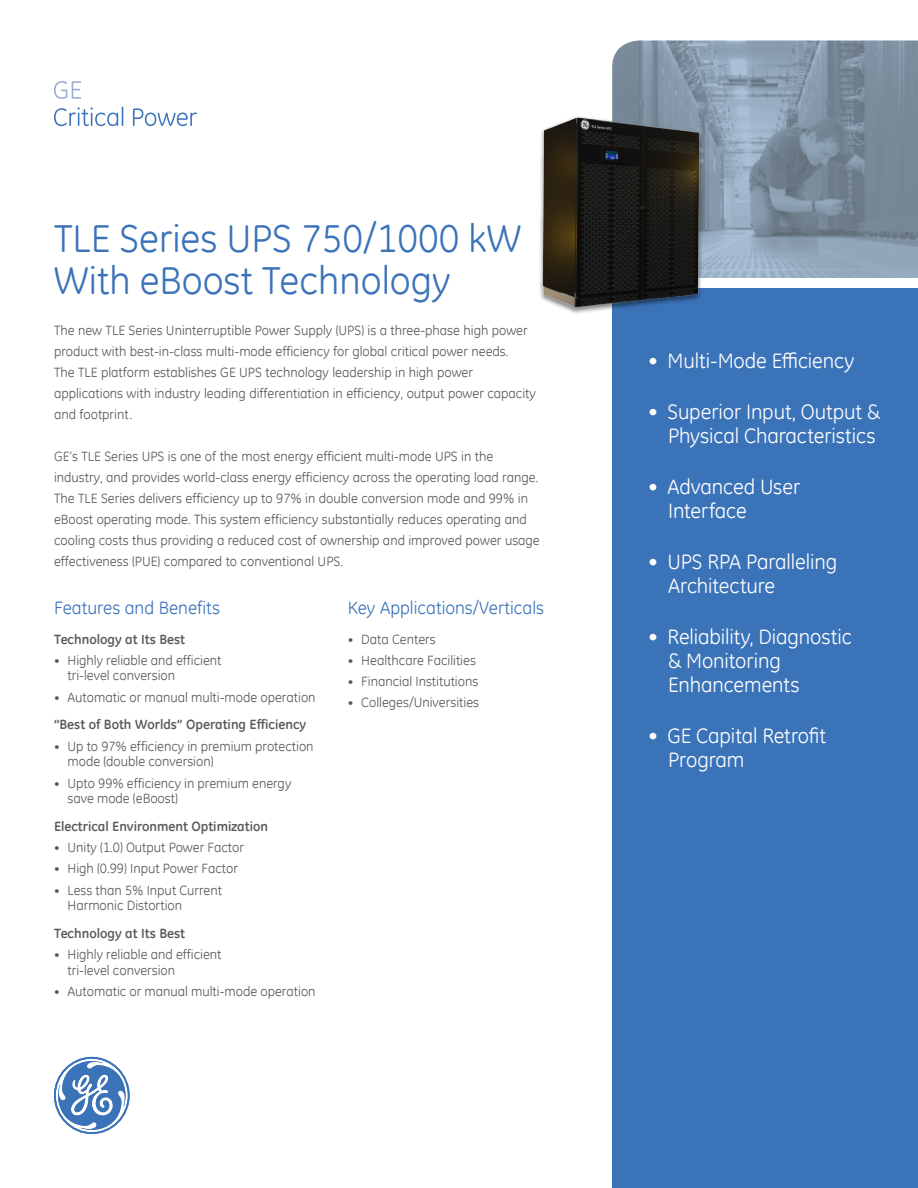
<style>
.page{position:relative;width:918px;height:1188px;background:#fff}
.page>*{position:absolute;margin:0;border:0;box-sizing:border-box;transform-origin:0 0}
.t1{font:39px/42px "GE Inspira";color:#3b73b9}
.t2{font:21px/24px "GE Inspira";letter-spacing:-.005em;color:#fff}
.t3{font:18px "GE Inspira";color:#3b73b9}
.t4{font:13.5px/21px "GE Inspira";color:#58595b}
.t5{font:700 13.5px/27.9px "GE Inspira";color:#58595b}
.s1{font-size:12px}
.s2{font-weight:400;font-size:12px}
.s3{font-weight:400}
</style>
<div class="page">
<div style="left:612px;top:288px;width:306px;height:900px;background:#3b73b9"></div>
<img style="left:612px;top:40px;width:306px;height:238px">
<svg style="left:54px;top:1057px;width:76px;height:77px"></svg>
<svg style="left:54px;top:81px;width:27px;height:18px"></svg>
<svg style="left:54px;top:107px;width:69px;height:19px"></svg>
<svg style="left:133px;top:108px;width:64px;height:18px"></svg>
<img style="left:539px;top:115px;width:174px;height:199px">
<h1 class="t1" style="left:54px;top:216px;width:469px">TLE Series UPS 750/1000 kW<br>With eBoost Technology</h1>
<p class="t4" style="left:54px;top:320px;width:484px">The new TLE Series Uninterruptible Power Supply (UPS) is a three-phase high power product with best-in-class multi-mode efficiency for global critical power needs.<br>The TLE platform establishes GE UPS technology leadership in high power applications with industry leading differentiation in efficiency, output power capacity and footprint.</p>
<p class="t4" style="left:54px;top:446px;width:487px">GE’s TLE Series UPS is one of the most energy efficient multi-mode UPS in the industry, and provides world-class energy efficiency across the operating load range.<br>The TLE Series delivers efficiency up to 97% in double conversion mode and 99% in eBoost operating mode. This system efficiency substantially reduces operating and cooling costs thus providing a reduced cost of ownership and improved power usage effectiveness (PUE) compared to conventional UPS.</p>
<h3 class="t3" style="left:54px;top:596px;width:167px">Features and Benefits</h3>
<p class="t5" style="left:54px;top:625px;width:133px">Technology at Its Best</p>
<p class="t4" style="left:68px;top:652px;width:156px;line-height:15.8px;text-indent:-14px"><span class="s1">•</span> Highly reliable and efficient tri-level conversion</p>
<p class="t5" style="left:54px;top:683px;width:263px"><span class="s2">•</span> <span class="s3">Automatic or manual multi-mode operation </span>“Best of Both Worlds” Operating Efficiency</p>
<p class="t4" style="left:68px;top:738px;width:248px;line-height:15.8px;text-indent:-14px"><span class="s1">•</span> Up to 97% efficiency in premium protection mode (double conversion)</p>
<p class="t4" style="left:68px;top:775px;width:225px;line-height:15.8px;text-indent:-14px"><span class="s1">•</span> Upto 99% efficiency in premium energy save mode (eBoost)</p>
<p class="t5" style="left:54px;top:812px;width:216px">Electrical Environment Optimization</p>
<p class="t4" style="left:54px;top:837px;width:191px"><span class="s1">•</span> Unity (1.0) Output Power Factor</p>
<p class="t4" style="left:54px;top:858px;width:186px"><span class="s1">•</span> High (0.99) Input Power Factor</p>
<p class="t4" style="left:68px;top:882px;width:156px;line-height:15.8px;text-indent:-14px"><span class="s1">•</span> Less than 5% Input Current<br>Harmonic Distortion</p>
<p class="t5" style="left:54px;top:919px;width:133px">Technology at Its Best</p>
<p class="t4" style="left:68px;top:947px;width:156px;line-height:15.8px;text-indent:-14px"><span class="s1">•</span> Highly reliable and efficient tri-level conversion</p>
<p class="t4" style="left:54px;top:981px;width:263px"><span class="s1">•</span> Automatic or manual multi-mode operation</p>
<h3 class="t3" style="left:348px;top:596px;width:198px">Key Applications/Verticals</h3>
<p class="t4" style="left:348px;top:628px;width:90px"><span class="s1">•</span> Data Centers</p>
<p class="t4" style="left:348px;top:649px;width:130px"><span class="s1">•</span> Healthcare Facilities</p>
<p class="t4" style="left:348px;top:670px;width:132px"><span class="s1">•</span> Financial Institutions</p>
<p class="t4" style="left:348px;top:691px;width:133px"><span class="s1">•</span> Colleges/Universities</p>
<h2 class="t2" style="left:648px;top:348px;width:208px">• Multi-Mode Efficiency</h2>
<h2 class="t2" style="left:648px;top:399px;width:234px;text-align:right">• Superior Input, Output &amp;<br>Physical Characteristics</h2>
<h2 class="t2" style="left:668px;top:474px;width:133px;text-indent:-20px">• Advanced User<br>Interface</h2>
<h2 class="t2" style="left:668px;top:549px;width:170px;text-indent:-20px">• UPS RPA Paralleling<br>Architecture</h2>
<h2 class="t2" style="left:668px;top:624px;width:185px;text-indent:-20px">• Reliability, Diagnostic &amp; Monitoring<br>Enhancements</h2>
<h2 class="t2" style="left:668px;top:723px;width:159px;text-indent:-20px">• GE Capital Retrofit<br>Program</h2>
</div>
